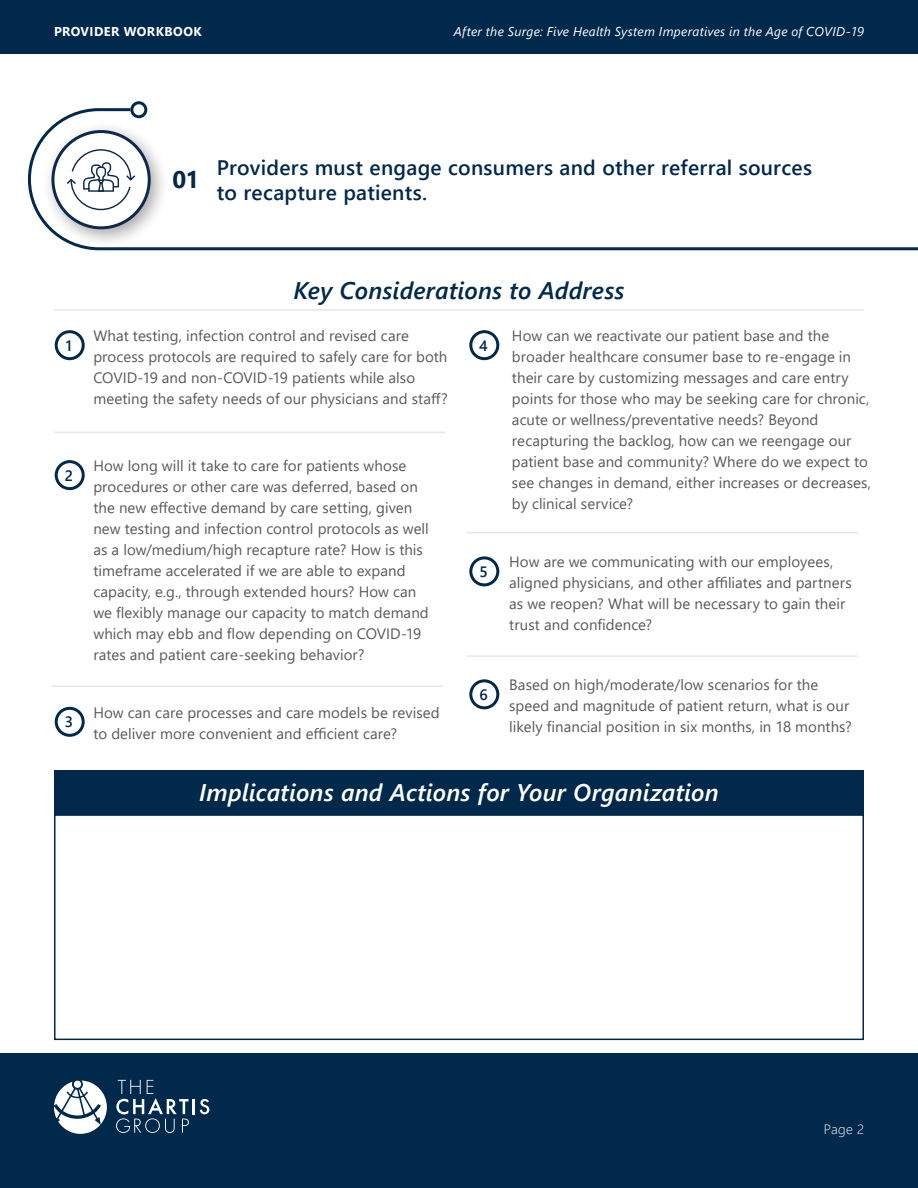
<style>
.page{position:relative;width:918px;height:1188px;background:#fff}
.page>*{position:absolute;margin:0;border:0;box-sizing:border-box;transform-origin:0 0}
.Chartis_-_Heading_2{font:italic 600 24px "Segoe UI";letter-spacing:.005em;color:#fff}
.Chartis_-_Heading_2-2{font:italic 600 24px "Segoe UI";letter-spacing:.005em;color:#00294c}
.Chartis_-_Body_Copy{font:700 24px "Segoe UI";color:#00294c}
.Chartis_-_Heading_1{font:600 21px/25.2px "Segoe UI";letter-spacing:.015em;color:#00294c}
.Chartis_-_Body_Copy-2{font:15px/21px "Segoe UI";letter-spacing:.005em;color:#5b5857}
.Chartis_-_Body_Copy-3{font:600 15px "Segoe UI";color:#00294c}
.t1{font:300 13.5px "Segoe UI";color:#fff}
.t2{font:italic 12.75px "Segoe UI";letter-spacing:.02em;color:#fff}
.t3{font:700 12.75px "Segoe UI";letter-spacing:.035em;color:#fff}
</style>
<div class="page">
<div style="left:0;top:1053px;width:918px;height:135px;background:#00294c"></div>
<svg style="left:54px;top:1081px;width:53px;height:53px"></svg>
<svg style="left:116px;top:1080px;width:93px;height:53px"></svg>
<div style="left:0;top:0;width:918px;height:54px;background:#00294c"></div>
<div style="left:130px;top:101px;width:17px;height:17px;border:3px solid #00294c;border-radius:50%"></div>
<svg style="left:27px;top:107px;width:891px;height:144px"></svg>
<div style="left:54px;top:770px;width:810px;height:44px;background:#00294c"></div>
<div style="left:55px;top:330px;width:30px;height:30px;border:3px solid #00294c;border-radius:50%"></div>
<div style="left:55px;top:460px;width:30px;height:30px;border:3px solid #00294c;border-radius:50%"></div>
<div style="left:469px;top:330px;width:30px;height:30px;border:3px solid #00294c;border-radius:50%"></div>
<div style="left:469px;top:556px;width:30px;height:30px;border:3px solid #00294c;border-radius:50%"></div>
<div style="left:55px;top:707px;width:30px;height:30px;border:3px solid #00294c;border-radius:50%"></div>
<div style="left:469px;top:679px;width:30px;height:30px;border:3px solid #00294c;border-radius:50%"></div>
<div style="left:54px;top:814px;width:810px;height:226px;border:2px solid #00294c"></div>
<hr style="left:54px;top:432px;width:392px;height:1px;background:#e6e7e7">
<hr style="left:51px;top:686px;width:392px;height:1px;background:#e6e7e7">
<hr style="left:466px;top:532px;width:392px;height:1px;background:#e6e7e7">
<hr style="left:466px;top:655px;width:392px;height:2px;background:#e6e7e7">
<hr style="left:54px;top:309px;width:810px;height:2px;background:#e6e7e7">
<p class="t3" style="left:54px;top:20px;width:149px">PROVIDER WORKBOOK</p>
<p class="t2" style="left:454px;top:20px;width:412px">After the Surge: Five Health System Imperatives in the Age of COVID-19</p>
<p class="Chartis_-_Body_Copy" style="left:173px;top:157px;width:28px">01</p>
<p class="Chartis_-_Heading_1" style="left:217px;top:153px;width:597px">Providers must engage consumers and other referral sources to recapture patients.</p>
<p class="Chartis_-_Body_Copy-3" style="left:66px;top:331px;width:8px">1</p>
<p class="Chartis_-_Body_Copy-3" style="left:65px;top:461px;width:10px">2</p>
<p class="Chartis_-_Body_Copy-3" style="left:65px;top:708px;width:10px">3</p>
<p class="Chartis_-_Heading_2-2" style="left:293px;top:268px;width:333px">Key Considerations to Address</p>
<p class="Chartis_-_Body_Copy-2" style="left:93px;top:324px;width:356px">What testing, infection control and revised care process protocols are required to safely care for both COVID-19 and non-COVID-19 patients while also meeting the safety needs of our physicians and staff?</p>
<p class="Chartis_-_Body_Copy-2" style="left:93px;top:454px;width:337px">How long will it take to care for patients whose procedures or other care was deferred, based on the new effective demand by care setting, given new testing and infection control protocols as well as a low/medium/high recapture rate? How is this timeframe accelerated if we are able to expand capacity, e.g., through extended hours? How can we flexibly manage our capacity to match demand which may ebb and flow depending on COVID-19 rates and patient care-seeking behavior?</p>
<p class="Chartis_-_Body_Copy-2" style="left:93px;top:701px;width:348px">How can care processes and care models be revised to deliver more convenient and efficient care?</p>
<p class="Chartis_-_Body_Copy-3" style="left:479px;top:331px;width:10px">4</p>
<p class="Chartis_-_Body_Copy-3" style="left:479px;top:557px;width:10px">5</p>
<p class="Chartis_-_Body_Copy-3" style="left:479px;top:680px;width:10px">6</p>
<p class="Chartis_-_Body_Copy-2" style="left:512px;top:324px;width:361px">How can we reactivate our patient base and the broader healthcare consumer base to re-engage in their care by customizing messages and care entry points for those who may be seeking care for chronic, acute or wellness/preventative needs? Beyond recapturing the backlog, how can we reengage our patient base and community? Where do we expect to see changes in demand, either increases or decreases, by clinical service?</p>
<p class="Chartis_-_Body_Copy-2" style="left:509px;top:550px;width:344px">How are we communicating with our employees, aligned physicians, and other affiliates and partners as we reopen? What will be necessary to gain their trust and confidence?</p>
<p class="Chartis_-_Body_Copy-2" style="left:509px;top:673px;width:344px">Based on high/moderate/low scenarios for the speed and magnitude of patient return, what is our likely financial position in six months, in 18 months?</p>
<p class="Chartis_-_Heading_2" style="left:199px;top:770px;width:521px">Implications and Actions for Your Organization</p>
<p class="t1" style="left:824px;top:1116px;width:42px">Page 2</p>
</div>
